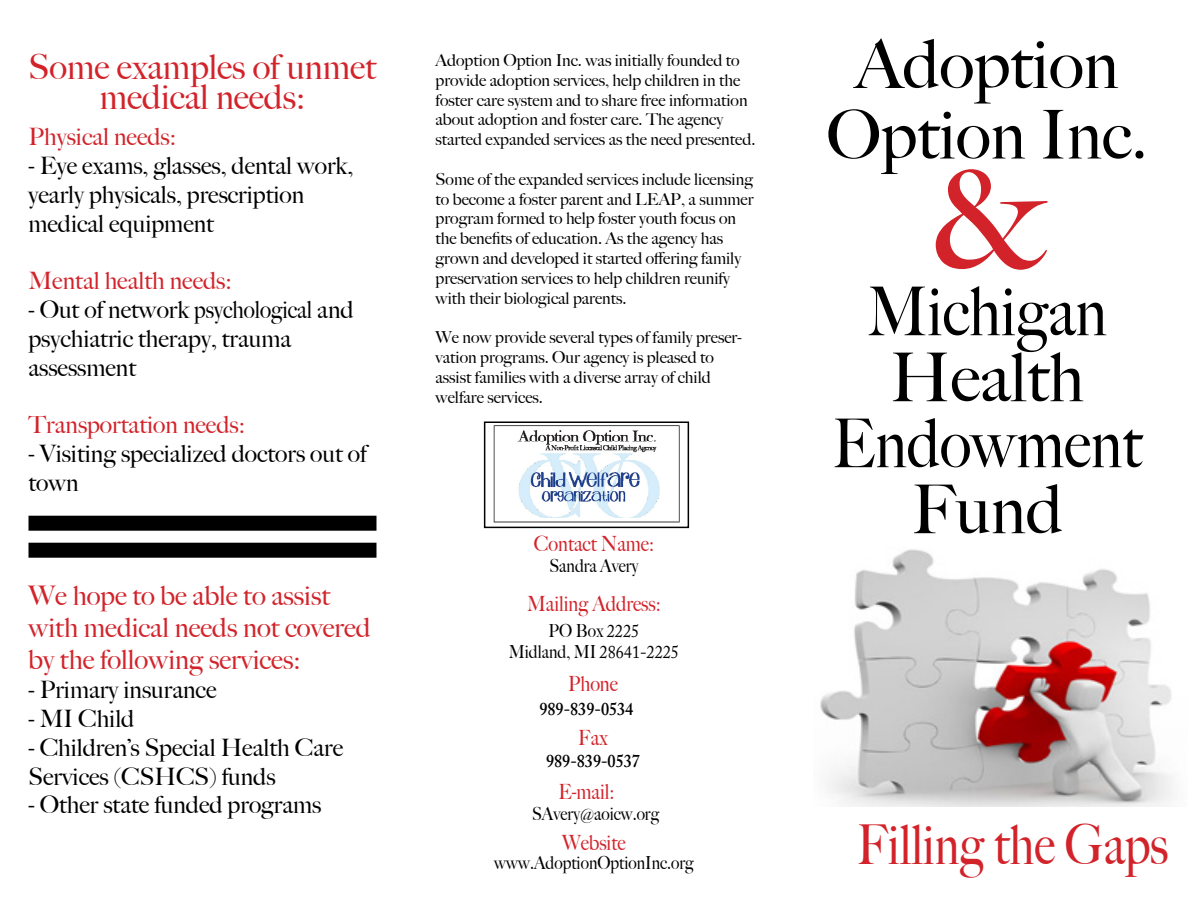
<style>
.page{position:relative;width:1188px;height:918px;background:#fff}
.page>*{position:absolute;margin:0;border:0;box-sizing:border-box;transform-origin:0 0}
.t1{font:500 135px "Big Caslon";color:#d2232a}
.t2{font:500 67.5px/66px "Big Caslon";color:#000;text-align:center;scale:.9 1}
.t3{font:500 67.5px/70.5px "Big Caslon";color:#000;text-align:center}
.t4{font:500 55.2px "Big Caslon";color:#d2232a;scale:.86 1}
.t5{font:500 34.5px/30px "Big Caslon";color:#d2232a;text-align:center}
.t6{font:500 27px/32.4px "Big Caslon";color:#d2232a}
.t7{font:500 24px/28.8px "Big Caslon";color:#000}
.t8{font:500 24px "Big Caslon";color:#d2232a}
.t9{font:500 21px "Big Caslon";color:#d2232a;scale:.9 1}
.t10{font:500 18px/21.6px "Big Caslon";color:#000;text-align:center;scale:.9 1}
.t11{font:600 18px "Adobe Caslon Pro";color:#000;scale:.9 1}
.t12{font:500 16.5px/19.8px "Big Caslon";color:#000}
.s1{font-family:"Adobe Caslon Pro";font-weight:400}
</style>
<div class="page">
<img style="left:493px;top:425px;width:187px;height:98px">
<div style="left:484px;top:422px;width:205px;height:106px;border:2px solid #000"></div>
<div style="left:28px;top:516px;width:348px;height:15px;background:#000"></div>
<div style="left:28px;top:543px;width:348px;height:15px;background:#000"></div>
<img style="left:820px;top:549px;width:352px;height:257px">
<h3 class="t5" style="left:29px;top:51px;width:349px">Some examples of unmet medical needs:</h3>
<h3 class="t8" style="left:28px;top:117px;width:149px">Physical needs:</h3>
<h3 class="t7" style="left:28px;top:150px;width:326px">- Eye exams, glasses, dental work, yearly physicals, prescription medical equipment</h3>
<h3 class="t8" style="left:28px;top:261px;width:205px">Mental health needs:</h3>
<h3 class="t7" style="left:28px;top:294px;width:327px">- Out of network psychological and psychiatric therapy, trauma assessment</h3>
<h3 class="t8" style="left:28px;top:405px;width:218px">Transportation needs:</h3>
<h3 class="t7" style="left:28px;top:438px;width:340px">- Visiting specialized doctors out of town</h3>
<h3 class="t6" style="left:28px;top:578px;width:344px">We hope to be able to assist with medical needs not covered by the following services:</h3>
<h3 class="t7" style="left:28px;top:674px;width:189px">- Primary insurance</h3>
<h3 class="t7" style="left:28px;top:703px;width:107px">- MI Child</h3>
<h3 class="t7" style="left:28px;top:732px;width:316px">- Children’s Special Health Care<br>Services (CSHCS) funds</h3>
<h3 class="t7" style="left:28px;top:790px;width:294px">- Other state funded programs</h3>
<p class="t12" style="left:436px;top:50px;width:321px">Adoption Option Inc. was initially founded to provide adoption services, help children in the foster care system and to share free information about adoption and foster care. The agency started expanded services as the need presented.</p>
<p class="t12" style="left:436px;top:168px;width:320px">Some of the expanded services include licensing to become a foster parent and LEAP, a summer program formed to help foster youth focus on the benefits of education. As the agency has grown and developed it started offering family preservation services to help children reunify with their biological parents.</p>
<p class="t12" style="left:436px;top:327px;width:308px">We now provide several types of family preser&shy;vation programs. Our agency is pleased to assist families with a diverse array of child welfare services.</p>
<p class="t9" style="left:534px;top:527px;width:135px">Contact Name:</p>
<p class="t10" style="left:550px;top:554px;width:100px">Sandra Avery</p>
<p class="t9" style="left:527px;top:586px;width:150px">Mailing Address:</p>
<p class="t10" style="left:509px;top:619px;width:191px">PO Box <span class="s1">2225<br></span>Midland, MI <span class="s1">28641-2225</span></p>
<p class="t9" style="left:568px;top:667px;width:57px">Phone</p>
<p class="t11" style="left:539px;top:698px;width:106px">989-839-0534</p>
<p class="t9" style="left:578px;top:720px;width:34px">Fax</p>
<p class="t11" style="left:546px;top:750px;width:106px">989-839-0537</p>
<p class="t10" style="left:532px;top:802px;width:143px">SAvery@aoicw.org</p>
<p class="t9" style="left:558px;top:774px;width:64px">E-mail:</p>
<p class="t9" style="left:562px;top:826px;width:72px">Website</p>
<p class="t10" style="left:494px;top:851px;width:223px">www.AdoptionOptionInc.org</p>
<h2 class="t3" style="left:826px;top:26px;width:323px">Adoption<br>Option Inc.</h2>
<h1 class="t1" style="left:929px;top:110px;width:117px">&amp;</h1>
<h2 class="t2" style="left:832px;top:276px;width:346px">Michigan<br>Health<br>Endowment<br>Fund</h2>
<h3 class="t4" style="left:857px;top:799px;width:364px">Filling the Gaps</h3>
</div>
